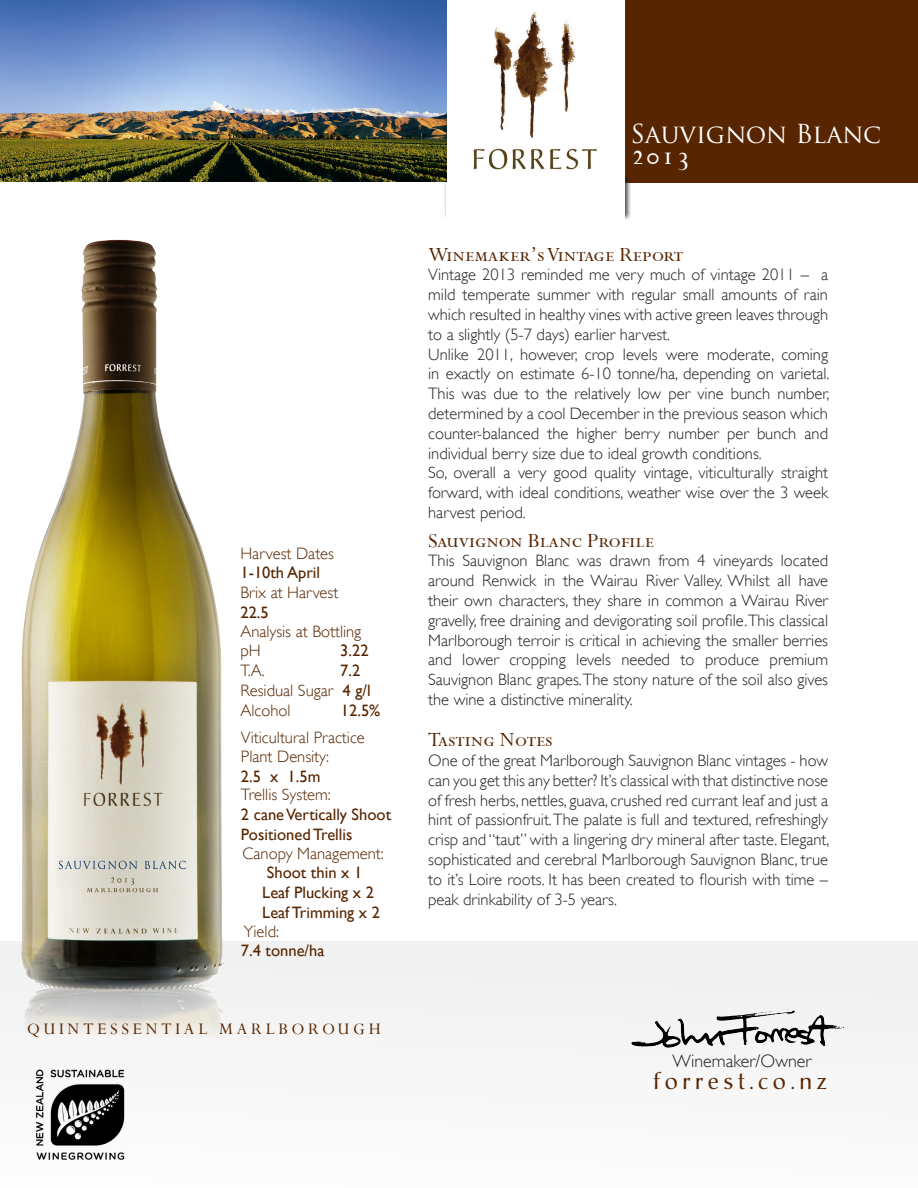
<style>
.page{position:relative;width:918px;height:1188px;background:#fff}
.page>*{position:absolute;margin:0;border:0;box-sizing:border-box;transform-origin:0 0}
.t1{font:33px "Perpetua Regular SC";color:#fff}
.t2{font:25.5px "Trajan Pro";color:#fff}
.t3{font:22.5px "Perpetua Regular SC";color:#572500}
.t4{font:22.5px "Christiana BQ";letter-spacing:.21em;color:#572500}
.t5{font:18px "Perpetua Regular SC";letter-spacing:.21em;color:#572500}
.t6{font:300 18px "Gill Sans";color:#231f20}
.t7{font:300 16.5px/19.8px "Gill Sans";color:#231f20;text-align:justify}
.t8{font:300 16.5px "Gill Sans";color:#572500}
.t9{font:16.5px "Gill Sans";color:#572500}
.s1{font-weight:400}
</style>
<div class="page">
<div style="left:0;top:941px;width:918px;height:247px;background:#f7f7f7"></div>
<div style="left:625px;top:0;width:293px;height:182px;background:#572500"></div>
<div style="left:444px;top:172px;width:187px;height:49px;background:#231f20;opacity:.75"></div>
<div style="left:446px;top:181px;width:179px;height:39px;background:#fff"></div>
<div style="left:446px;top:0;width:179px;height:182px;background:#fff"></div>
<img style="left:473px;top:12px;width:124px;height:158px">
<img style="left:631px;top:1009px;width:213px;height:39px">
<img style="left:36px;top:1069px;width:89px;height:91px">
<img style="left:24px;top:1001px;width:199px;height:35px">
<img style="left:21px;top:239px;width:203px;height:762px">
<img style="left:0;top:0;width:446px;height:182px">
<p class="t8" style="left:240px;top:543px;width:95px">Harvest Dates</p>
<p class="t9" style="left:240px;top:563px;width:81px">1-10th April</p>
<p class="t8" style="left:240px;top:583px;width:99px">Brix at Harvest</p>
<p class="t9" style="left:240px;top:603px;width:30px">22.5</p>
<p class="t8" style="left:240px;top:621px;width:122px">Analysis at Bottling</p>
<p class="t8" style="left:240px;top:641px;width:22px">pH</p>
<p class="t9" style="left:340px;top:641px;width:30px">3.22</p>
<p class="t8" style="left:240px;top:661px;width:26px">T.A.</p>
<p class="t9" style="left:340px;top:661px;width:22px">7.2</p>
<p class="t8" style="left:240px;top:681px;width:132px">Residual Sugar <span class="s1">4 g/l</span></p>
<p class="t8" style="left:240px;top:701px;width:52px">Alcohol</p>
<p class="t9" style="left:341px;top:701px;width:41px">12.5%</p>
<p class="t8" style="left:241px;top:728px;width:125px">Viticultural Practice</p>
<p class="t8" style="left:241px;top:747px;width:90px">Plant Density:</p>
<p class="t9" style="left:241px;top:767px;width:81px">2.5 x 1.5m</p>
<p class="t8" style="left:241px;top:785px;width:91px">Trellis System:</p>
<p class="t9" style="left:241px;top:805px;width:152px">2 cane Vertically Shoot</p>
<p class="t9" style="left:241px;top:825px;width:113px">Positioned Trellis</p>
<p class="t8" style="left:242px;top:844px;width:143px">Canopy Management:</p>
<p class="t9" style="left:267px;top:863px;width:97px">Shoot thin x 1</p>
<p class="t9" style="left:262px;top:883px;width:113px">Leaf Plucking x 2</p>
<p class="t9" style="left:262px;top:903px;width:119px">Leaf Trimming x 2</p>
<p class="t8" style="left:244px;top:922px;width:37px">Yield:</p>
<p class="t9" style="left:241px;top:941px;width:85px">7.4 tonne/ha</p>
<p class="t5" style="left:27px;top:1017px;width:355px">QUINTESSENTIAL MARLBOROUGH</p>
<p class="t2" style="left:630px;top:117px;width:252px">Sauvignon Blanc</p>
<p class="t1" style="left:630px;top:134px;width:62px">2013</p>
<p class="t3" style="left:428px;top:240px;width:257px">Winemaker’s Vintage Report</p>
<p class="t7" style="left:428px;top:265px;width:401px">Vintage 2013 reminded me very much of vintage 2011 – a mild temperate summer with regular small amounts of rain which resulted in healthy vines with active green leaves through to a slightly (5-7 days) earlier harvest.</p>
<p class="t7" style="left:428px;top:344px;width:403px">Unlike 2011, however, crop levels were moderate, coming in exactly on estimate 6-10 tonne/ha, depending on varietal.<br>This was due to the relatively low per vine bunch number, determined by a cool December in the previous season which counter-balanced the higher berry number per bunch and individual berry size due to ideal growth conditions.</p>
<p class="t7" style="left:428px;top:463px;width:401px">So, overall a very good quality vintage, viticulturally straight forward, with ideal conditions, weather wise over the 3 week harvest period.</p>
<p class="t3" style="left:428px;top:526px;width:227px">Sauvignon Blanc Profile</p>
<p class="t7" style="left:428px;top:551px;width:401px">This Sauvignon Blanc was drawn from 4 vineyards located around Renwick in the Wairau River Valley. Whilst all have their own characters, they share in common a Wairau River gravelly, free draining and devigorating soil profile.This classical Marlborough terroir is critical in achieving the smaller berries and lower cropping levels needed to produce premium Sauvignon Blanc grapes. The stony nature of the soil also gives the wine a distinctive minerality.</p>
<p class="t3" style="left:428px;top:726px;width:126px">Tasting Notes</p>
<p class="t7" style="left:428px;top:750px;width:403px">One of the great Marlborough Sauvignon Blanc vintages - how can you get this any better? It’s classical with that distinctive nose of fresh herbs, nettles, guava, crushed red currant leaf and just a hint of passionfruit. The palate is full and textured, refreshingly crisp and “taut” with a lingering dry mineral after taste. Elegant, sophisticated and cerebral Marlborough Sauvignon Blanc, true to it’s Loire roots. It has been created to flourish with time – peak drinkability of 3-5 years.</p>
<p class="t6" style="left:672px;top:1050px;width:141px">Winemaker/Owner</p>
<p class="t4" style="left:653px;top:1067px;width:175px">forrest.co.nz</p>
</div>
